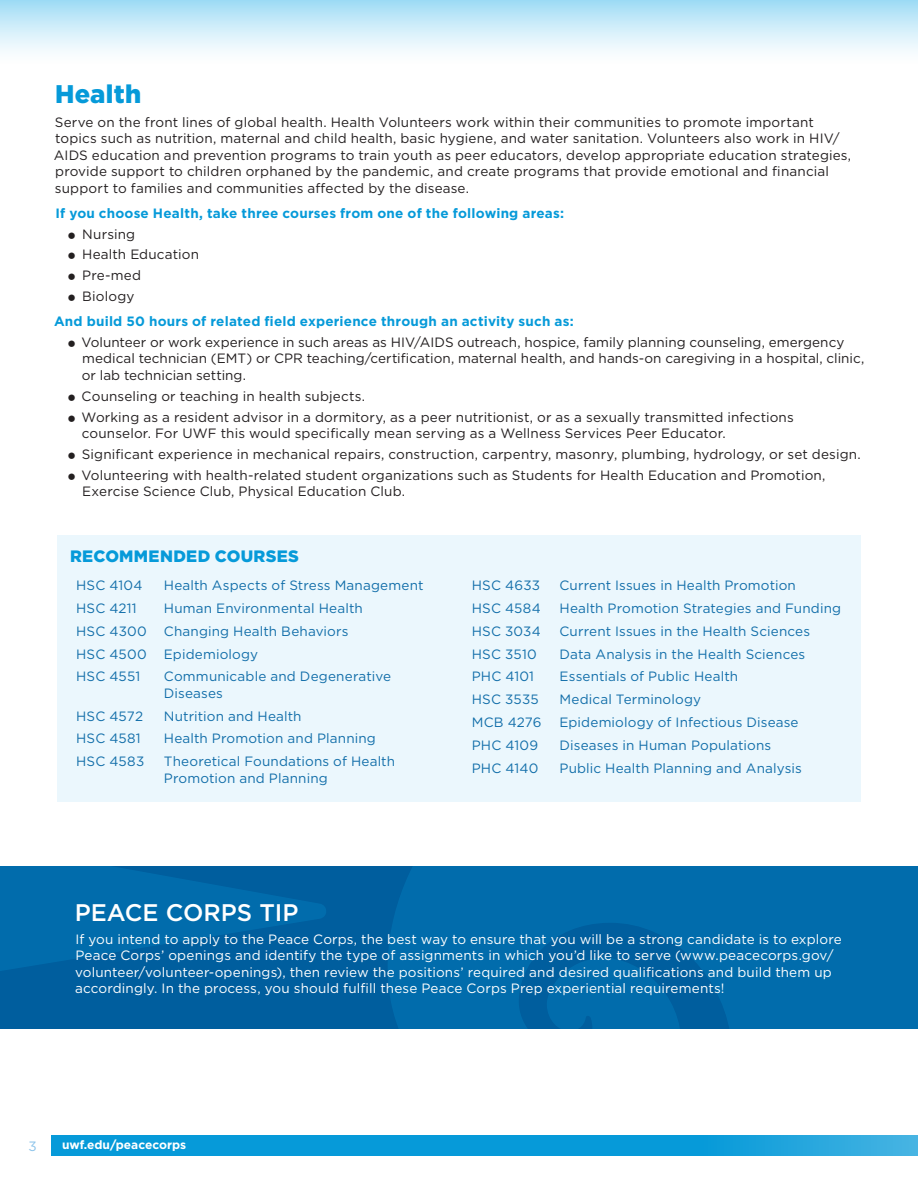
<style>
.page{position:relative;width:918px;height:1188px;background:#fff}
.page>*{position:absolute;margin:0;border:0;box-sizing:border-box;transform-origin:0 0}
.Heading_Three{font:900 25.5px "Gotham";letter-spacing:.01em;color:#069ad9}
.t1{font:500 24px "Gotham";color:#fff}
.Courses{font:900 16.5px "Gotham";letter-spacing:.015em;color:#069ad9}
.Body{font:13.5px/16.5px "Gotham";letter-spacing:.01em;color:#231f20}
.Body-2{font:13.5px/16.5px "Gotham";letter-spacing:.01em;color:#005e9e}
.Callout_box{font:13.5px/16.5px "Gotham";letter-spacing:.01em;color:#fff}
.Callout_text{font:700 13.5px "Gotham";letter-spacing:.015em;color:#069ad9}
.t2{font:13.5px "Gotham";color:#8bc3ea}
.t3{font:700 12px "Gotham";color:#fff}
</style>
<div class="page">
<svg style="left:51px;top:1135px;width:867px;height:21px;background:#0e9dda"></svg>
<div style="left:0;top:0;width:918px;height:65px;background:linear-gradient(to bottom,#a3ddf5,#fff)"></div>
<div style="left:57px;top:536px;width:804px;height:266px;background:#ebf7fd"></div>
<div style="left:0;top:866px;width:918px;height:162px;background:#005e9e"></div>
<div style="left:0;top:866px;width:76px;height:105px;background:#016cac"></div>
<svg style="left:76px;top:866px;width:842px;height:162px;fill:#016cac"></svg>
<p class="Heading_Three" style="left:55px;top:77px;width:87px">Health</p>
<p class="Body" style="left:54px;top:113px;width:799px">Serve on the front lines of global health. Health Volunteers work within their communities to promote important topics such as nutrition, maternal and child health, basic hygiene, and water sanitation. Volunteers also work in HIV/ AIDS education and prevention programs to train youth as peer educators, develop appropriate education strategies, provide support to children orphaned by the pandemic, and create programs that provide emotional and financial support to families and communities affected by the disease.</p>
<p class="Callout_text" style="left:55px;top:204px;width:510px">If you choose Health, take three courses from one of the following areas:</p>
<p class="Body" style="left:67px;top:225px;width:69px">⚫ Nursing</p>
<p class="Body" style="left:67px;top:246px;width:133px">⚫ Health Education</p>
<p class="Body" style="left:67px;top:267px;width:75px">⚫ Pre-med</p>
<p class="Body" style="left:67px;top:288px;width:69px">⚫ Biology</p>
<p class="Callout_text" style="left:54px;top:312px;width:521px">And build 50 hours of related field experience through an activity such as:</p>
<p class="Body" style="left:82px;top:334px;width:784px;text-indent:-15px">⚫ Volunteer or work experience in such areas as HIV/AIDS outreach, hospice, family planning counseling, emergency medical technician (EMT) or CPR teaching/certification, maternal health, and hands-on caregiving in a hospital, clinic, or lab technician setting.</p>
<p class="Body" style="left:67px;top:387px;width:299px">⚫ Counseling or teaching in health subjects.</p>
<p class="Body" style="left:82px;top:408px;width:714px;text-indent:-15px">⚫ Working as a resident advisor in a dormitory, as a peer nutritionist, or as a sexually transmitted infections counselor. For UWF this would specifically mean serving as a Wellness Services Peer Educator.</p>
<p class="Body" style="left:67px;top:446px;width:795px">⚫ Significant experience in mechanical repairs, construction, carpentry, masonry, plumbing, hydrology, or set design.</p>
<p class="Body" style="left:82px;top:466px;width:745px;text-indent:-15px">⚫ Volunteering with health-related student organizations such as Students for Health Education and Promotion,<br>Exercise Science Club, Physical Education Club.</p>
<p class="Courses" style="left:70px;top:545px;width:230px">RECOMMENDED COURSES</p>
<p class="Body-2" style="left:76px;top:577px;width:68px">HSC 4104</p>
<p class="Body-2" style="left:164px;top:577px;width:261px">Health Aspects of Stress Management</p>
<p class="Body-2" style="left:76px;top:600px;width:62px">HSC 4211</p>
<p class="Body-2" style="left:164px;top:600px;width:200px">Human Environmental Health</p>
<p class="Body-2" style="left:76px;top:622px;width:72px">HSC 4300</p>
<p class="Body-2" style="left:164px;top:622px;width:186px">Changing Health Behaviors</p>
<p class="Body-2" style="left:76px;top:645px;width:72px">HSC 4500</p>
<p class="Body-2" style="left:164px;top:645px;width:96px">Epidemiology</p>
<p class="Body-2" style="left:76px;top:668px;width:66px">HSC 4551</p>
<p class="Body-2" style="left:164px;top:668px;width:229px">Communicable and Degenerative<br>Diseases</p>
<p class="Body-2" style="left:76px;top:707px;width:69px">HSC 4572</p>
<p class="Body-2" style="left:164px;top:707px;width:139px">Nutrition and Health</p>
<p class="Body-2" style="left:76px;top:730px;width:66px">HSC 4581</p>
<p class="Body-2" style="left:164px;top:730px;width:214px">Health Promotion and Planning</p>
<p class="Body-2" style="left:76px;top:753px;width:70px">HSC 4583</p>
<p class="Body-2" style="left:164px;top:753px;width:233px">Theoretical Foundations of Health<br>Promotion and Planning</p>
<p class="Body-2" style="left:472px;top:577px;width:70px">HSC 4633</p>
<p class="Body-2" style="left:560px;top:577px;width:238px">Current Issues in Health Promotion</p>
<p class="Body-2" style="left:472px;top:600px;width:71px">HSC 4584</p>
<p class="Body-2" style="left:560px;top:600px;width:283px">Health Promotion Strategies and Funding</p>
<p class="Body-2" style="left:472px;top:622px;width:71px">HSC 3034</p>
<p class="Body-2" style="left:560px;top:622px;width:252px">Current Issues in the Health Sciences</p>
<p class="Body-2" style="left:472px;top:645px;width:67px">HSC 3510</p>
<p class="Body-2" style="left:560px;top:645px;width:247px">Data Analysis in the Health Sciences</p>
<p class="Body-2" style="left:472px;top:668px;width:64px">PHC 4101</p>
<p class="Body-2" style="left:560px;top:668px;width:180px">Essentials of Public Health</p>
<p class="Body-2" style="left:472px;top:691px;width:69px">HSC 3535</p>
<p class="Body-2" style="left:560px;top:691px;width:143px">Medical Terminology</p>
<p class="Body-2" style="left:472px;top:714px;width:71px">MCB 4276</p>
<p class="Body-2" style="left:560px;top:714px;width:241px">Epidemiology of Infectious Disease</p>
<p class="Body-2" style="left:472px;top:736px;width:68px">PHC 4109</p>
<p class="Body-2" style="left:560px;top:736px;width:213px">Diseases in Human Populations</p>
<p class="Body-2" style="left:472px;top:759px;width:68px">PHC 4140</p>
<p class="Body-2" style="left:560px;top:759px;width:244px">Public Health Planning and Analysis</p>
<p class="t1" style="left:75px;top:896px;width:225px">PEACE CORPS TIP</p>
<p class="Callout_box" style="left:75px;top:930px;width:768px">If you intend to apply to the Peace Corps, the best way to ensure that you will be a strong candidate is to explore Peace Corps’ openings and identify the type of assignments in which you’d like to serve (www.peacecorps.gov/ volunteer/volunteer-openings), then review the positions’ required and desired qualifications and build them up accordingly. In the process, you should fulfill these Peace Corps Prep experiential requirements!</p>
<p class="t2" style="left:29px;top:1137px;width:10px">3</p>
<p class="t3" style="left:62px;top:1137px;width:126px">uwf.edu/peacecorps</p>
</div>
